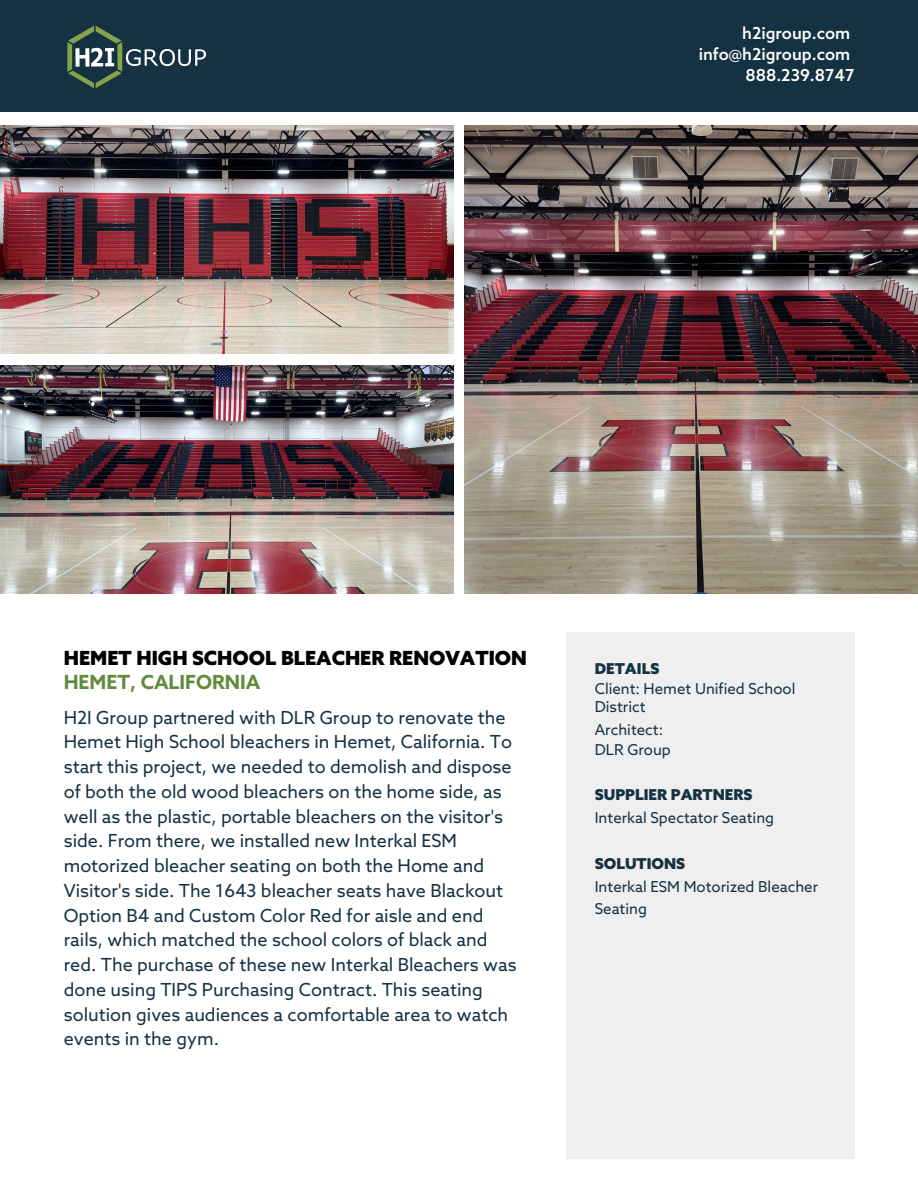
<style>
.page{position:relative;width:918px;height:1188px;background:#fff}
.page>*{position:absolute;margin:0;border:0;box-sizing:border-box;transform-origin:0 0}
.t1{font:900 19.5px/24.8px "Azo Sans";color:#000}
.t2{font:18px/24.8px "Azo Sans";color:#153243}
.t3{font:500 16.5px/21.3px "Azo Sans";color:#fff;text-align:right}
.t4{font:15px/17.7px "Azo Sans";color:#153243}
.t5{font:900 15px "Azo Sans";color:#153243}
.s1{font-weight:700;color:#628c3d}
</style>
<div class="page">
<img style="left:0;top:126px;width:453px;height:228px">
<img style="left:465px;top:126px;width:453px;height:468px">
<img style="left:0;top:365px;width:453px;height:229px">
<div style="left:0;top:0;width:918px;height:112px;background:#153243"></div>
<div style="left:566px;top:632px;width:288px;height:526px;background:#efefef"></div>
<img style="left:67px;top:26px;width:139px;height:62px">
<p class="t3" style="left:699px;top:23px;width:153px">h2igroup.com info@h2igroup.com</p>
<h1 class="t3" style="left:746px;top:66px;width:110px">888.239.8747</h1>
<h3 class="t1" style="left:64px;top:647px;width:465px">HEMET HIGH SCHOOL BLEACHER RENOVATION<br><span class="s1">HEMET, CALIFORNIA</span></h3>
<p class="t2" style="left:64px;top:706px;width:454px">H2I Group partnered with DLR Group to renovate the Hemet High School bleachers in Hemet, California. To start this project, we needed to demolish and dispose of both the old wood bleachers on the home side, as well as the plastic, portable bleachers on the visitor's side. From there, we installed new Interkal ESM motorized bleacher seating on both the Home and Visitor's side. The 1643 bleacher seats have Blackout Option B4 and Custom Color Red for aisle and end rails, which matched the school colors of black and red. The purchase of these new Interkal Bleachers was done using TIPS Purchasing Contract. This seating solution gives audiences a comfortable area to watch events in the gym.</p>
<p class="t5" style="left:595px;top:661px;width:66px">DETAILS</p>
<p class="t4" style="left:595px;top:681px;width:202px">Client: Hemet Unified School<br>District</p>
<p class="t4" style="left:595px;top:721px;width:78px;line-height:20px">Architect:<br>DLR Group</p>
<p class="t5" style="left:595px;top:787px;width:159px">SUPPLIER PARTNERS</p>
<p class="t4" style="left:595px;top:810px;width:181px">Interkal Spectator Seating</p>
<p class="t5" style="left:595px;top:856px;width:92px">SOLUTIONS</p>
<p class="t4" style="left:595px;top:877px;width:225px;line-height:22.2px">Interkal ESM Motorized Bleacher<br>Seating</p>
</div>
